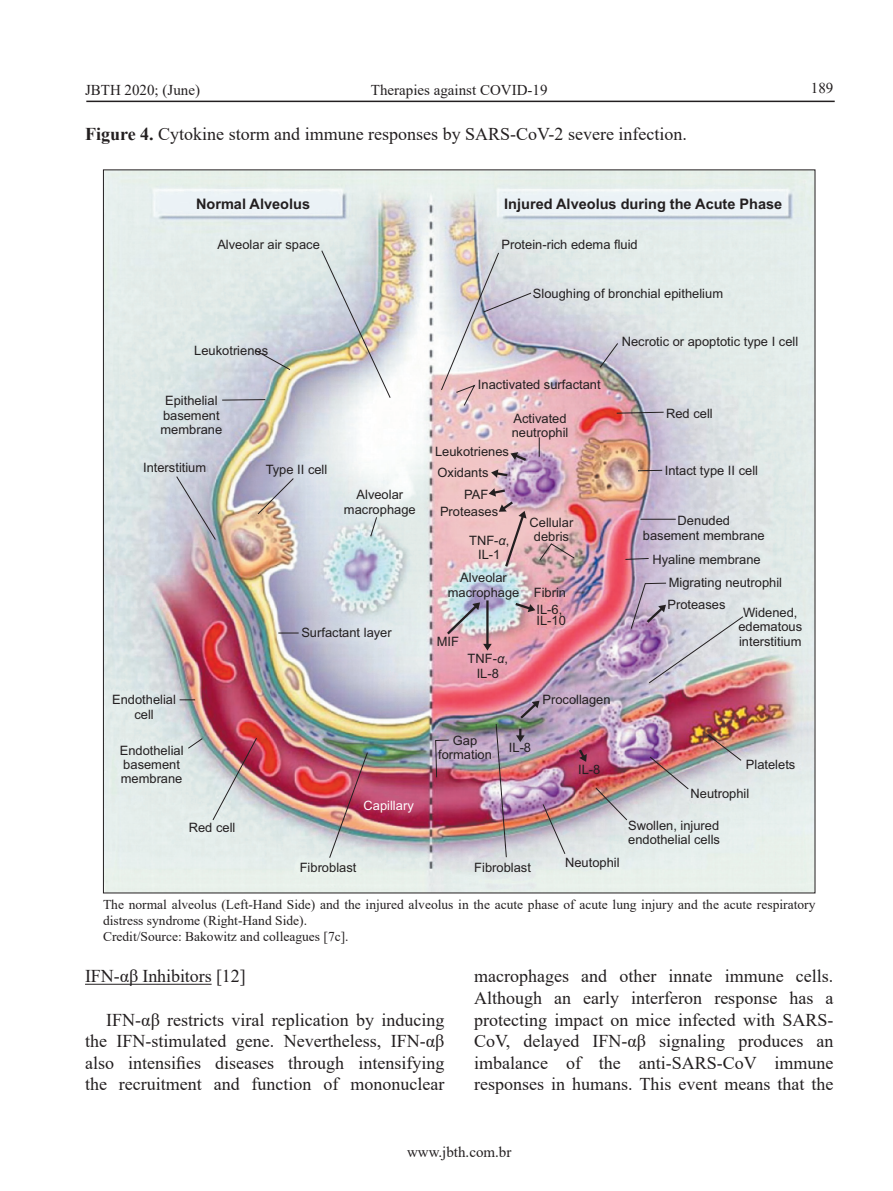
<style>
.page{position:relative;width:893px;height:1191px;background:#fff}
.page>*{position:absolute;margin:0;border:0;box-sizing:border-box;transform-origin:0 0}
.t1{font:18px/21.6px "Times New Roman";color:#231f20;text-align:justify}
.t2{font:15px "Times New Roman";color:#231f20}
.t3{font:700 14.55px "Arial";color:#231f20}
.t4{font:13.5px/16.2px "Times New Roman";color:#231f20}
.t5{font:12.9px/14.4px "Arial";color:#231f20;text-align:center}
.t6{font:12.9px "Arial";color:#fff}
.t7{font:italic 12.9px "Arial";color:#231f20}
.s1{font-weight:700}
.s2{font-style:italic}
</style>
<div class="page">
<hr style="left:86px;top:101px;width:749px;height:1px;background:#231f20">
<img style="left:105px;top:171px;width:708px;height:720px">
<img style="left:175px;top:249px;width:569px;height:610px">
<svg style="left:516px;top:728px;width:9px;height:14px"></svg>
<svg style="left:579px;top:749px;width:8px;height:13px"></svg>
<svg style="left:489px;top:488px;width:38px;height:78px"></svg>
<svg style="left:491px;top:469px;width:17px;height:9px"></svg>
<svg style="left:510px;top:452px;width:16px;height:9px"></svg>
<svg style="left:647px;top:605px;width:19px;height:18px"></svg>
<svg style="left:520px;top:700px;width:20px;height:18px"></svg>
<svg style="left:447px;top:600px;width:45px;height:50px"></svg>
<svg style="left:515px;top:603px;width:20px;height:9px"></svg>
<hr style="left:85px;top:983px;width:127px;height:1px;background:#231f20">
<p class="t2" style="left:85px;top:79px;width:116px">JBTH 2020; (June)</p>
<p class="t2" style="left:371px;top:80px;width:178px">Therapies against COVID-19</p>
<p class="t2" style="left:811px;top:77px;width:24px">189</p>
<p class="t1" style="left:85px;top:123px;width:603px"><span class="s1">Figure 4.</span> Cytokine storm and immune responses by SARS-CoV-2 severe infection.</p>
<p class="t3" style="left:196px;top:199px;width:116px">Normal Alveolus</p>
<p class="t3" style="left:504px;top:199px;width:280px">Injured Alveolus during the Acute Phase</p>
<p class="t5" style="left:217px;top:238px;width:104px">Alveolar air space</p>
<p class="t5" style="left:501px;top:238px;width:138px">Protein-rich edema fluid</p>
<p class="t5" style="left:533px;top:287px;width:192px">Sloughing of bronchial epithelium</p>
<p class="t5" style="left:622px;top:336px;width:178px">Necrotic or apoptotic type I cell</p>
<p class="t5" style="left:194px;top:344px;width:75px">Leukotrienes</p>
<p class="t5" style="left:478px;top:378px;width:124px">Inactivated surfactant</p>
<p class="t5" style="left:161px;top:394px;width:63px">Epithelial basement membrane</p>
<p class="t5" style="left:512px;top:412px;width:58px;text-align:left">Activated neutrophil</p>
<p class="t5" style="left:666px;top:408px;width:48px">Red cell</p>
<p class="t5" style="left:435px;top:445px;width:75px">Leukotrienes</p>
<p class="t5" style="left:143px;top:462px;width:65px">Interstitium</p>
<p class="t5" style="left:266px;top:463px;width:63px">Type II cell</p>
<p class="t5" style="left:437px;top:463px;width:52px;line-height:21.9px;text-align:right">Oxidants<br>PAF</p>
<p class="t5" style="left:440px;top:505px;width:60px">Proteases</p>
<p class="t5" style="left:344px;top:488px;width:73px">Alveolar macrophage</p>
<p class="t5" style="left:530px;top:516px;width:45px">Cellular</p>
<p class="t5" style="left:469px;top:534px;width:42px">TNF-<span class="s2">α</span>,</p>
<p class="t5" style="left:534px;top:530px;width:37px">debris</p>
<p class="t5" style="left:478px;top:548px;width:24px">IL-1</p>
<p class="t5" style="left:301px;top:626px;width:92px">Surfactant layer</p>
<p class="t5" style="left:448px;top:572px;width:73px">Alveolar macrophage</p>
<p class="t5" style="left:437px;top:635px;width:24px">MIF</p>
<p class="t5" style="left:534px;top:586px;width:34px">Fibrin</p>
<p class="t5" style="left:536px;top:605px;width:31px;line-height:11.4px;text-align:left">IL-6,<br>IL-10</p>
<p class="t5" style="left:665px;top:464px;width:95px">Intact type II cell</p>
<p class="t5" style="left:643px;top:514px;width:123px">Denuded<br>basement membrane</p>
<p class="t5" style="left:669px;top:548px;width:115px;line-height:23.9px;text-align:left;text-indent:-16px">Hyaline membrane<br>Migrating neutrophil</p>
<p class="t5" style="left:667px;top:598px;width:60px">Proteases</p>
<p class="t5" style="left:738px;top:606px;width:65px">Widened, edematous interstitium</p>
<p class="t5" style="left:468px;top:652px;width:42px">TNF- ,<br>IL-8</p>
<p class="t7" style="left:497px;top:650px;width:9px">α</p>
<p class="t5" style="left:112px;top:694px;width:65px">Endothelial cell</p>
<p class="t5" style="left:542px;top:693px;width:70px">Procollagen</p>
<p class="t5" style="left:120px;top:744px;width:65px;text-align:left">Endothelial basement membrane</p>
<p class="t6" style="left:364px;top:800px;width:52px">Capillary</p>
<p class="t5" style="left:438px;top:734px;width:55px">Gap formation</p>
<p class="t5" style="left:509px;top:741px;width:24px">IL-8</p>
<p class="t5" style="left:578px;top:763px;width:24px">IL-8</p>
<p class="t5" style="left:746px;top:758px;width:51px">Platelets</p>
<p class="t5" style="left:690px;top:787px;width:60px">Neutrophil</p>
<p class="t5" style="left:189px;top:822px;width:48px">Red cell</p>
<p class="t5" style="left:628px;top:819px;width:93px;text-align:left">Swollen, injured endothelial cells</p>
<p class="t5" style="left:300px;top:861px;width:58px">Fibroblast</p>
<p class="t5" style="left:474px;top:861px;width:58px">Fibroblast</p>
<p class="t5" style="left:565px;top:856px;width:56px">Neutophil</p>
<p class="t4" style="left:103px;top:895px;width:714px">The normal alveolus (Left-Hand Side) and the injured alveolus in the acute phase of acute lung injury and the acute respiratory distress syndrome (Right-Hand Side).</p>
<p class="t4" style="left:103px;top:928px;width:247px">Credit/Source: Bakowitz and colleagues [7c].</p>
<p class="t1" style="left:85px;top:965px;width:162px">IFN-αβ Inhibitors [12]</p>
<p class="t1" style="left:85px;top:1008px;width:361px;text-indent:21px">IFN-αβ restricts viral replication by inducing the IFN-stimulated gene. Nevertheless, IFN-αβ also intensifies diseases through intensifying the recruitment and function of mononuclear</p>
<p class="t1" style="left:474px;top:965px;width:361px">macrophages and other innate immune cells.<br>Although an early interferon response has a protecting impact on mice infected with SARS-CoV, delayed IFN-αβ signaling produces an imbalance of the anti-SARS-CoV immune responses in humans. This event means that the</p>
<p class="t2" style="left:407px;top:1141px;width:106px">www.jbth.com.br</p>
</div>
